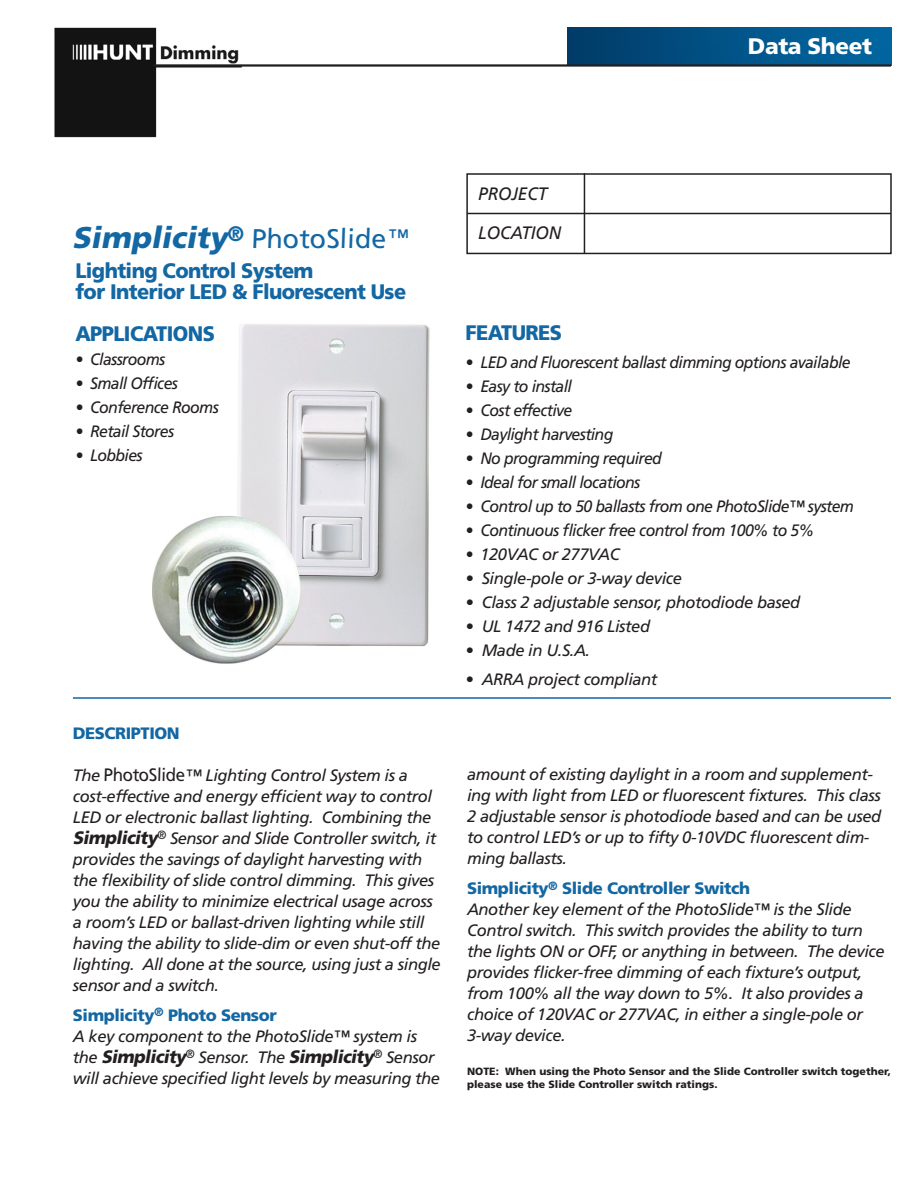
<style>
.page{position:relative;width:918px;height:1188px;background:#fff}
.page>*{position:absolute;margin:0;border:0;box-sizing:border-box;transform-origin:0 0}
.t1{font:italic 900 30px "Frutiger LT Std";color:#1367a3}
.t2{font:900 22.5px "Frutiger LT Std";letter-spacing:-.02em;color:#fff}
.t3{font:900 21px/21px "Frutiger LT Std";letter-spacing:-.03em;color:#1367a3;scale:.95 1}
.t4{font:italic 900 18px "Frutiger LT Std";color:#231f20;scale:.95 1}
.t5{font:italic 18px "Frutiger LT Std";letter-spacing:-.01em;color:#231f20;scale:.96 1}
.t6{font:italic 16.5px/21px "Frutiger LT Std";letter-spacing:-.025em;color:#231f20}
.t7{font:italic 16.5px "Frutiger LT Std";letter-spacing:-.025em;color:#231f20;scale:.96 1}
.t8{font:900 16.5px "Frutiger LT Std";letter-spacing:-.025em;color:#1367a3}
.t9{font:900 10.5px/12.6px "Frutiger LT Std";color:#231f20}
.s1{font-weight:400;font-size:27px}
.s2{font-weight:400;font-size:21px}
.s3{font-size:18px}
.s4{font-weight:900;font-size:18px}
.s5{font-weight:400;font-size:16.5px}
</style>
<div class="page">
<img style="left:567px;top:27px;width:325px;height:38px">
<img style="left:153px;top:324px;width:277px;height:340px">
<hr style="left:73px;top:697px;width:818px;height:2px;background:#1367a3">
<div style="left:466px;top:173px;width:426px;height:81px;border:2px solid #231f20"></div>
<hr style="left:467px;top:213px;width:424px;height:1px;background:#231f20">
<hr style="left:584px;top:173px;width:1px;height:80px;background:#231f20">
<img style="left:54px;top:27px;width:188px;height:111px">
<hr style="left:153px;top:64px;width:738px;height:3px;background:#231f20">
<p class="t2" style="left:748px;top:33px;width:126px">Data Sheet</p>
<p class="t1" style="left:72px;top:220px;width:337px">Simplicity<sup>®</sup> <span class="s1">PhotoSlide</span><span class="s2">™</span></p>
<p class="t3" style="left:75px;top:260px;width:350px">Lighting Control System<br>for Interior LED &amp; Fluorescent Use</p>
<p class="t3" style="left:75px;top:323px;width:148px">APPLICATIONS</p>
<p class="t7" style="left:75px;top:349px;width:95px">• Classrooms</p>
<p class="t7" style="left:75px;top:373px;width:108px">• Small Offices</p>
<p class="t7" style="left:75px;top:397px;width:151px">• Conference Rooms</p>
<p class="t7" style="left:75px;top:421px;width:104px">• Retail Stores</p>
<p class="t7" style="left:75px;top:445px;width:72px">• Lobbies</p>
<p class="t8" style="left:73px;top:723px;width:108px">DESCRIPTION</p>
<p class="t6" style="left:73px;top:765px;width:369px">The <span class="s3">PhotoSlide</span>™ Lighting Control System is a cost-effective and energy efficient way to control LED or electronic ballast lighting. Combining the <span class="s4">Simplicity</span><sup>®</sup> Sensor and Slide Controller switch, it provides the savings of daylight harvesting with the flexibility of slide control dimming. This gives you the ability to minimize electrical usage across a room’s LED or ballast-driven lighting while still having the ability to slide-dim or even shut-off the lighting. All done at the source, using just a single sensor and a switch.</p>
<p class="t8" style="left:73px;top:1005px;width:205px">Simplicity<sup>®</sup> Photo Sensor</p>
<p class="t6" style="left:73px;top:1026px;width:346px">A key component to the PhotoSlide™ system is</p>
<p class="t4" style="left:73px;top:1046px;width:382px"><span class="s5">th e</span> Simplicity<sup>®</sup> <span class="s5">S e n s o r. Th e</span> Simplicity<sup>®</sup> <span class="s5">S e n s o r</span></p>
<p class="t6" style="left:73px;top:1068px;width:369px">will achieve specified light levels by measuring the</p>
<p class="t5" style="left:478px;top:183px;width:73px">PROJECT</p>
<p class="t5" style="left:478px;top:222px;width:88px">LOCATION</p>
<p class="t3" style="left:466px;top:322px;width:103px">FEATURES</p>
<p class="t7" style="left:466px;top:353px;width:403px">• LED and Fluorescent ballast dimming options available</p>
<p class="t7" style="left:466px;top:377px;width:112px">• Easy to install</p>
<p class="t7" style="left:466px;top:401px;width:113px">• Cost effective</p>
<p class="t7" style="left:466px;top:425px;width:155px">• Daylight harvesting</p>
<p class="t7" style="left:466px;top:449px;width:206px">• No programming required</p>
<p class="t7" style="left:466px;top:473px;width:184px">• Ideal for small locations</p>
<p class="t7" style="left:466px;top:497px;width:406px">• Control up to 50 ballasts from one PhotoSlide™ system</p>
<p class="t7" style="left:466px;top:521px;width:365px">• Continuous flicker free control from 100% to 5%</p>
<p class="t7" style="left:466px;top:545px;width:162px">• 120VAC or 277VAC</p>
<p class="t6" style="left:466px;top:568px;width:218px">• Single-pole or 3-way device</p>
<p class="t6" style="left:466px;top:592px;width:336px">• Class 2 adjustable sensor, photodiode based</p>
<p class="t6" style="left:466px;top:616px;width:186px">• UL 1472 and 916 Listed</p>
<p class="t6" style="left:466px;top:640px;width:126px">• Made in U.S.A.</p>
<p class="t6" style="left:466px;top:668px;width:193px">• ARRA project compliant</p>
<p class="t6" style="left:467px;top:764px;width:416px">amount of existing daylight in a room and supplement&shy;ing with light from LED or fluorescent fixtures. This class 2 adjustable sensor is photodiode based and can be used to control LED’s or up to fifty 0-10VDC fluorescent dim&shy;ming ballasts.</p>
<p class="t8" style="left:467px;top:879px;width:284px">Simplicity<sup>®</sup> Slide Controller Switch</p>
<p class="t6" style="left:467px;top:899px;width:419px">Another key element of the PhotoSlide™ is the Slide Control switch. This switch provides the ability to turn the lights ON or OFF, or anything in between. The device provides flicker-free dimming of each fixture’s output, from 100% all the way down to 5%. It also provides a choice of 120VAC or 277VAC, in either a single-pole or 3-way device.</p>
<p class="t9" style="left:467px;top:1065px;width:425px">NOTE: When using the Photo Sensor and the Slide Controller switch together, please use the Slide Controller switch ratings.</p>
</div>
